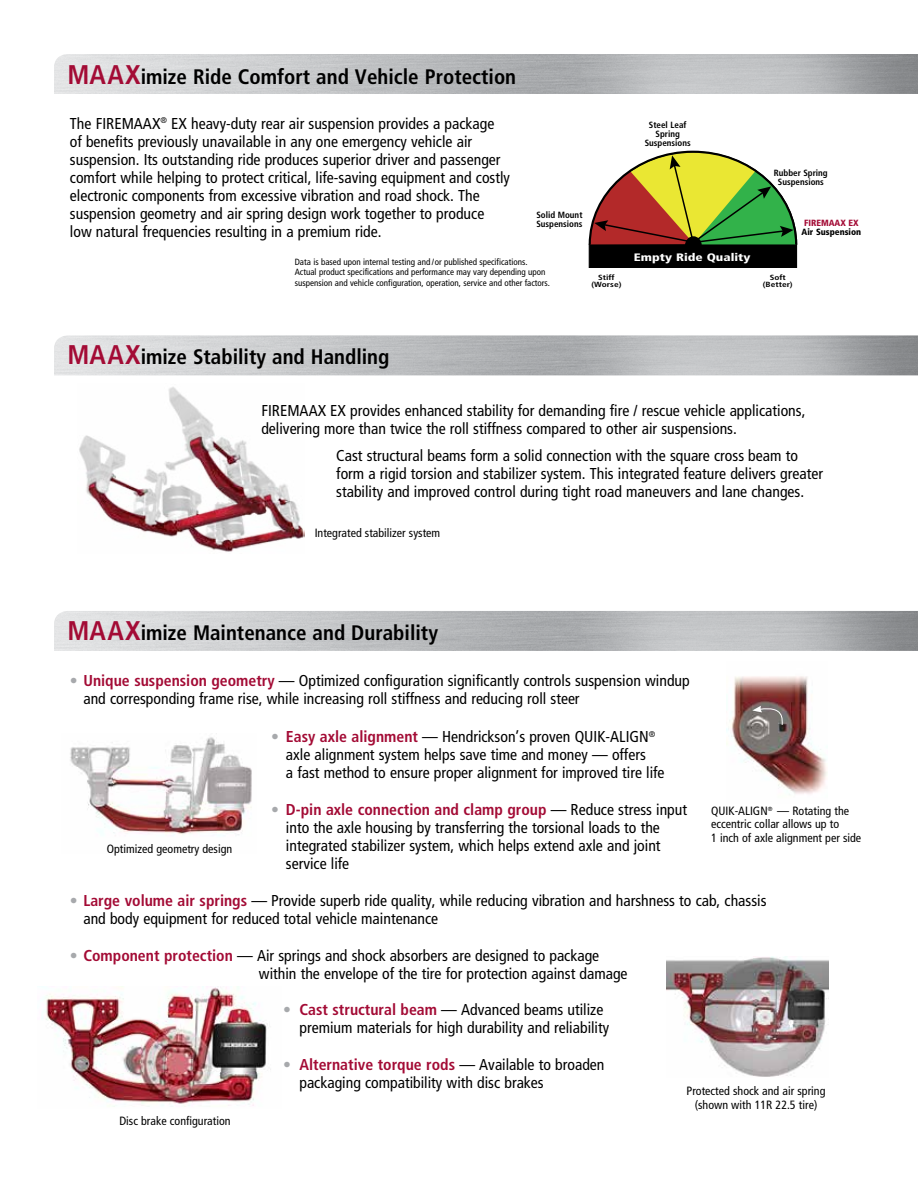
<style>
.page{position:relative;width:918px;height:1188px;background:#fff}
.page>*{position:absolute;margin:0;border:0;box-sizing:border-box;transform-origin:0 0}
.t1{font:700 condensed 21px "Frutiger LT Std";color:#000}
.t2{font:condensed 15.75px/18px "Frutiger LT Std";color:#000}
.t3{font:condensed 12px/13.5px "Frutiger LT Std";color:#000;text-align:center}
.t4{font:900 condensed 10.8px "Frutiger LT Std";color:#fff;scale:1.25 1}
.t5{font:condensed 9px/10.5px "Frutiger LT Std";color:#000}
.t6{font:700 condensed 9px/9px "Frutiger LT Std";color:#000;text-align:center}
.t7{font:900 condensed 9px "Frutiger LT Std";color:#000}
.t8{font:900 condensed 9px "Frutiger LT Std";color:#a30b35}
.t9{font:700 condensed 7.5px/7.5px "Frutiger LT Std";color:#000;text-align:center;scale:1.25 1}
.s1{font-size:27px;color:#a30b35}
.s2{color:#a7a9ac}
.s3{font-weight:700;color:#a30b35}
</style>
<div class="page">
<img style="left:667px;top:956px;width:162px;height:121px">
<img style="left:726px;top:676px;width:101px;height:118px">
<img style="left:79px;top:387px;width:226px;height:165px">
<svg style="left:752px;top:706px;width:33px;height:20px"></svg>
<img style="left:70px;top:737px;width:182px;height:99px">
<img style="left:42px;top:987px;width:229px;height:120px">
<div style="left:589px;top:244px;width:208px;height:24px;background:#000"></div>
<svg style="left:589px;top:151px;width:208px;height:96px"></svg>
<h1 class="t1" style="left:68px;top:64px;width:450px"><span class="s1">MAAX</span>imize Ride Comfort and Vehicle Protection</h1>
<p class="t2" style="left:70px;top:114px;width:442px">The FIREMAAX<sup>®</sup> EX heavy-duty rear air suspension provides a package of benefits previously unavailable in any one emergency vehicle air suspension. Its outstanding ride produces superior driver and passenger comfort while helping to protect critical, life-saving equipment and costly electronic components from excessive vibration and road shock. The suspension geometry and air spring design work together to produce low natural frequencies resulting in a premium ride.</p>
<p class="t6" style="left:536px;top:210px;width:48px;text-align:left">Solid Mount<br>Suspensions</p>
<p class="t5" style="left:295px;top:257px;width:257px">Data is based upon internal testing and / or published specifications.<br>Actual product specifications and performance may vary depending upon suspension and vehicle configuration, operation, service and other factors.</p>
<p class="t9" style="left:591px;top:274px;width:26px">Stiff (Worse)</p>
<p class="t6" style="left:645px;top:120px;width:48px">Steel Leaf<br>Spring<br>Suspensions</p>
<p class="t4" style="left:634px;top:251px;width:95px">Empty Ride Quality</p>
<p class="t6" style="left:774px;top:169px;width:55px">Rubber Spring<br>Suspensions</p>
<p class="t8" style="left:804px;top:217px;width:56px">FIREMAAX EX</p>
<p class="t7" style="left:802px;top:226px;width:61px">Air Suspension</p>
<p class="t9" style="left:763px;top:274px;width:25px">Soft (Better)</p>
<h1 class="t1" style="left:68px;top:344px;width:323px"><span class="s1">MAAX</span>imize Stability and Handling</h1>
<p class="t2" style="left:261px;top:401px;width:546px">FIREMAAX EX provides enhanced stability for demanding fire / rescue vehicle applications, delivering more than twice the roll stiffness compared to other air suspensions.</p>
<p class="t2" style="left:336px;top:446px;width:488px">Cast structural beams form a solid connection with the square cross beam to form a rigid torsion and stabilizer system. This integrated feature delivers greater stability and improved control during tight road maneuvers and lane changes.</p>
<p class="t3" style="left:315px;top:526px;width:127px">Integrated stabilizer system</p>
<h1 class="t1" style="left:68px;top:620px;width:372px"><span class="s1">MAAX</span>imize Maintenance and Durability</h1>
<p class="t2" style="left:83px;top:672px;width:608px;text-indent:-13px"><span class="s2">•</span> <span class="s3">Unique suspension geometry</span> — Optimized configuration significantly controls suspension windup and corresponding frame rise, while increasing roll stiffness and reducing roll steer</p>
<p class="t2" style="left:286px;top:728px;width:380px;text-indent:-15px"><span class="s2">•</span> <span class="s3">Easy axle alignment</span> — Hendrickson’s proven QUIK-ALIGN<sup>® </sup>axle alignment system helps save time and money — offers<br>a fast method to ensure proper alignment for improved tire life</p>
<p class="t2" style="left:286px;top:801px;width:403px;text-indent:-15px"><span class="s2">•</span> <span class="s3">D-pin axle connection and clamp group</span> — Reduce stress input into the axle housing by transferring the torsional loads to the integrated stabilizer system, which helps extend axle and joint service life</p>
<p class="t2" style="left:83px;top:892px;width:685px;text-indent:-13px"><span class="s2">•</span> <span class="s3">Large volume air springs</span> — Provide superb ride quality, while reducing vibration and harshness to cab, chassis and body equipment for reduced total vehicle maintenance</p>
<p class="t2" style="left:259px;top:947px;width:370px;text-indent:-189px"><span class="s2">•</span> <span class="s3">Component protection</span> — Air springs and shock absorbers are designed to package within the envelope of the tire for protection against damage</p>
<p class="t2" style="left:299px;top:1001px;width:311px;text-indent:-16px"><span class="s2">•</span> <span class="s3">Cast structural beam</span> — Advanced beams utilize premium materials for high durability and reliability</p>
<p class="t2" style="left:299px;top:1055px;width:307px;text-indent:-16px"><span class="s2">•</span> <span class="s3">Alternative torque rods</span> — Available to broaden packaging compatibility with disc brakes</p>
<p class="t3" style="left:711px;top:804px;width:152px;text-align:left">QUIK-ALIGN<sup>®</sup> — Rotating the eccentric collar allows up to<br>1 inch of axle alignment per side</p>
<p class="t3" style="left:107px;top:842px;width:127px">Optimized geometry design</p>
<p class="t3" style="left:687px;top:1083px;width:140px;line-height:14.4px">Protected shock and air spring (shown with 11R 22.5 tire)</p>
<p class="t3" style="left:119px;top:1114px;width:113px">Disc brake configuration</p>
</div>
